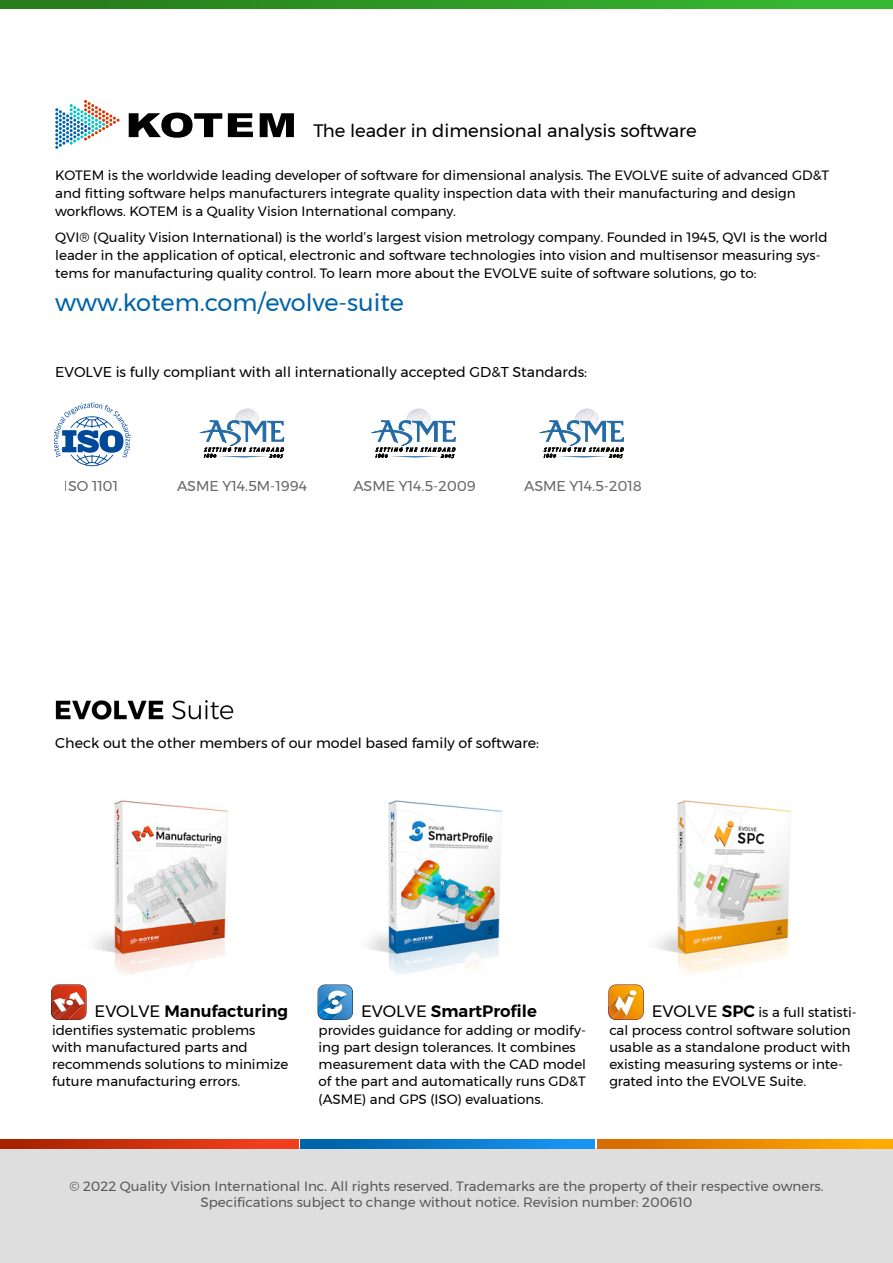
<style>
.page{position:relative;width:893px;height:1263px;background:#fff}
.page>*{position:absolute;margin:0;border:0;box-sizing:border-box;transform-origin:0 0}
.t1{font:24px "Montserrat";color:#0064aa}
.Subtitle{font:18px "Montserrat";color:#000}
.t2{font:600 16.5px "Montserrat";color:#000}
.t3{font:14.25px "Montserrat";color:#000}
.t4{font:13.5px/17.2px "Montserrat";color:#000}
.s1{font-weight:400}
.s2{font-size:16.5px}
.s3{font-weight:600;font-size:16.5px}
</style>
<div class="page">
<div style="left:0;top:1148px;width:893px;height:115px;background:#dedede"></div>
<svg style="left:0;top:0;width:893px;height:9px;background:#2e9a25"></svg>
<svg style="left:129px;top:113px;width:93px;height:25px"></svg>
<svg style="left:228px;top:113px;width:25px;height:24px"></svg>
<svg style="left:260px;top:113px;width:34px;height:24px"></svg>
<svg style="left:55px;top:100px;width:65px;height:49px"></svg>
<img style="left:235px;top:408px;width:19px;height:12px">
<img style="left:240px;top:409px;width:11px;height:2px">
<img style="left:237px;top:411px;width:22px;height:9px">
<svg style="left:200px;top:420px;width:84px;height:38px"></svg>
<img style="left:406px;top:408px;width:25px;height:12px">
<img style="left:412px;top:409px;width:10px;height:2px">
<img style="left:408px;top:411px;width:22px;height:9px">
<svg style="left:371px;top:420px;width:85px;height:38px"></svg>
<img style="left:575px;top:408px;width:24px;height:12px">
<img style="left:580px;top:409px;width:10px;height:2px">
<img style="left:577px;top:411px;width:21px;height:9px">
<svg style="left:539px;top:420px;width:85px;height:38px"></svg>
<svg style="left:54px;top:402px;width:77px;height:65px"></svg>
<img style="left:94px;top:800px;width:134px;height:175px">
<img style="left:367px;top:800px;width:135px;height:175px">
<img style="left:656px;top:800px;width:135px;height:175px">
<svg style="left:51px;top:984px;width:36px;height:36px"></svg>
<svg style="left:608px;top:984px;width:36px;height:36px"></svg>
<svg style="left:318px;top:984px;width:35px;height:36px"></svg>
<svg style="left:0;top:1140px;width:298px;height:8px;background:#ce310e"></svg>
<svg style="left:300px;top:1140px;width:295px;height:8px;background:#0b7bcc"></svg>
<svg style="left:597px;top:1140px;width:296px;height:8px;background:#eb8a00"></svg>
<img style="left:55px;top:700px;width:179px;height:20px">
<p class="Subtitle" style="left:314px;top:117px;width:385px">The leader in dimensional analysis software</p>
<p class="t4" style="left:55px;top:166px;width:775px;line-height:18px">KOTEM is the worldwide leading developer of software for dimensional analysis. The EVOLVE suite of advanced GD&amp;T and fitting software helps manufacturers integrate quality inspection data with their manufacturing and design workflows. KOTEM is a Quality Vision International company.</p>
<p class="t4" style="left:55px;top:228px;width:774px;line-height:18px">QVI® (Quality Vision International) is the world’s largest vision metrology company. Founded in 1945, QVI is the world leader in the application of optical, electronic and software technologies into vision and multisensor measuring sys&shy;tems for manufacturing quality control. To learn more about the EVOLVE suite of software solutions, go to:</p>
<p class="t1" style="left:55px;top:284px;width:350px">www.kotem.com/evolve-suite</p>
<p class="t3" style="left:55px;top:361px;width:533px">EVOLVE is fully compliant with all internationally accepted GD&amp;T Standards:</p>
<p class="t3" style="left:64px;top:475px;width:56px">ISO 1101</p>
<p class="t3" style="left:177px;top:475px;width:132px">ASME Y14.5M-1994</p>
<p class="t3" style="left:353px;top:475px;width:124px">ASME Y14.5-2009</p>
<p class="t3" style="left:524px;top:475px;width:119px">ASME Y14.5-2018</p>
<p class="t3" style="left:55px;top:732px;width:485px">Check out the other members of our model based family of software:</p>
<p class="t2" style="left:95px;top:998px;width:195px"><span class="s1">EVOLVE</span> Manufacturing</p>
<p class="t4" style="left:52px;top:1021px;width:238px">identifies systematic problems with manufactured parts and recommends solutions to minimize future manufacturing errors.</p>
<p class="t2" style="left:361px;top:998px;width:177px"><span class="s1">EVOLVE</span> SmartProfile</p>
<p class="t4" style="left:319px;top:1021px;width:269px">provides guidance for adding or modify&shy;ing part design tolerances. It combines measurement data with the CAD model of the part and automatically runs GD&amp;T (ASME) and GPS (ISO) evaluations.</p>
<p class="t4" style="left:609px;top:1004px;width:249px;text-indent:43px"><span class="s2">EVOLVE</span> <span class="s3">SPC</span> is a full statisti&shy;cal process control software solution usable as a standalone product with existing measuring systems or inte&shy;grated into the EVOLVE Suite.</p>
<p class="t4" style="left:69px;top:1177px;width:756px;line-height:16.5px;text-align:center">© 2022 Quality Vision International Inc. All rights reserved. Trademarks are the property of their respective owners.<br>Specifications subject to change without notice. Revision number: 200610</p>
</div>
